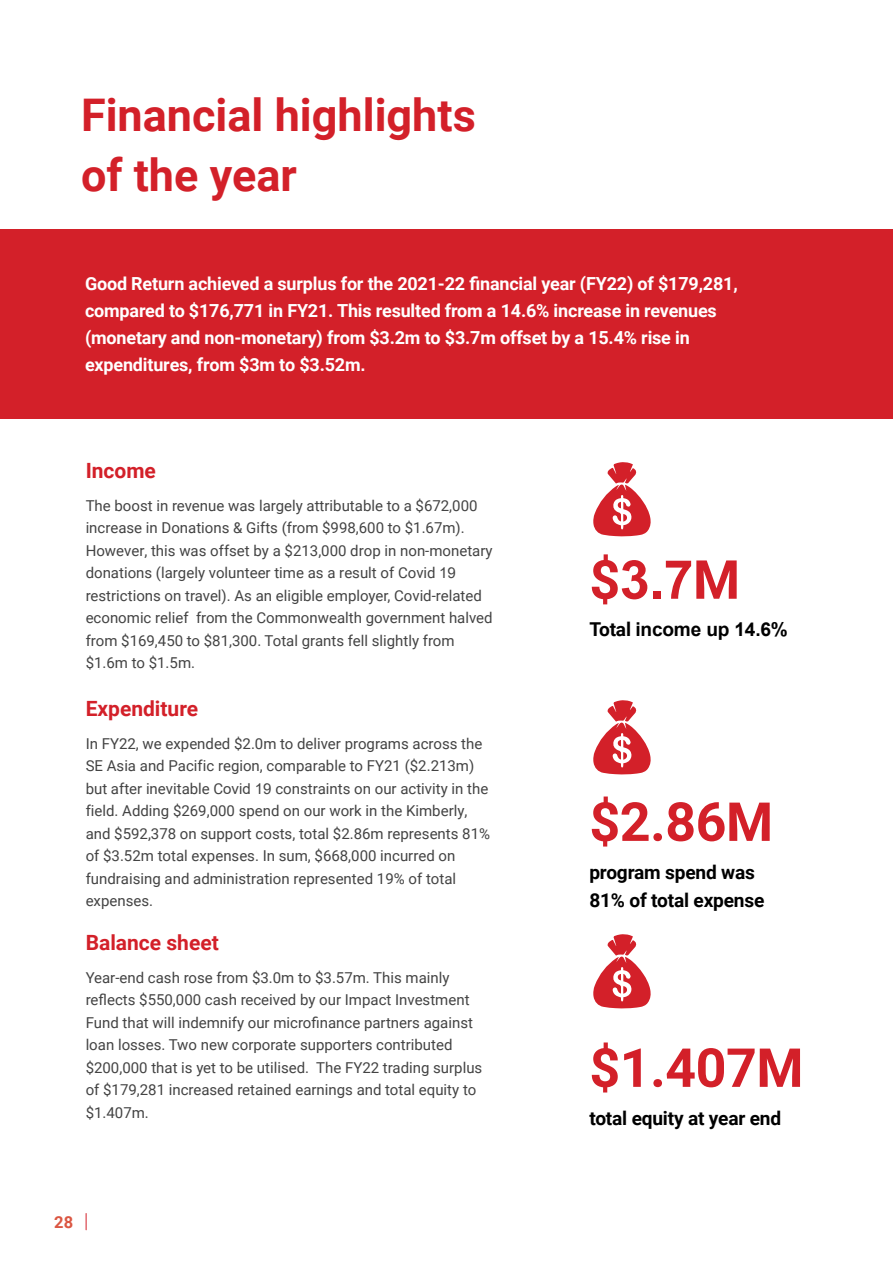
<style>
.page{position:relative;width:893px;height:1263px;background:#fff}
.page>*{position:absolute;margin:0;border:0;box-sizing:border-box;transform-origin:0 0}
.t1{font:700 53.85px "Roboto";letter-spacing:-.01em;color:#d32029}
.t2{font:700 53.85px "Arial";color:#d32029}
.t3{font:700 45px/60px "Roboto";color:#d32029}
.t4{font:700 21px "Roboto";color:#d32029}
.t5{font:700 19.05px/27.9px "Roboto";letter-spacing:-.01em;color:#000}
.t6{font:700 19.05px "Arial";letter-spacing:-.01em;color:#000}
.t7{font:700 18px/27px "Roboto";letter-spacing:-.01em;color:#fff}
.t8{font:700 16.5px "Roboto";color:#db5743}
.t9{font:15px/22.5px "Roboto";color:#434343}
.s1{font-family:"Arial"}
.s2{font-family:"Roboto"}
</style>
<div class="page">
<svg style="left:86px;top:1213px;width:1px;height:17px"></svg>
<div style="left:0;top:229px;width:893px;height:189px;background:#d32029"></div>
<svg style="left:593px;top:462px;width:58px;height:74px"></svg>
<svg style="left:593px;top:700px;width:58px;height:75px"></svg>
<svg style="left:593px;top:934px;width:58px;height:74px"></svg>
<p class="t3" style="left:81px;top:84px;width:396px">Financial highlights of the year</p>
<p class="t7" style="left:85px;top:269px;width:654px">Good Return achieved a surplus for the 2021-22 financial year (FY22) of $179,281, compared to $176,771 in FY21. This resulted from a 14.6% increase in revenues (monetary and non-monetary) from $3.2m to $3.7m offset by a 15.4% rise in expenditures, from $3m to $3.52m<span class="s1">.</span></p>
<p class="t4" style="left:86px;top:456px;width:72px">Income</p>
<p class="t9" style="left:86px;top:494px;width:408px">The boost in revenue was largely attributable to a $672,000 increase in Donations &amp; Gifts (from $998,600 to $1.67m).<br>However, this was offset by a $213,000 drop in non-monetary donations (largely volunteer time as a result of Covid <span class="s1">19 </span>restrictions on travel). As an eligible employer, Covid-related economic relief from the Commonwealth government halved from $169,450 to $81,300. Total grants fell slightly from $1.6m to $1.5m.</p>
<p class="t4" style="left:86px;top:694px;width:114px">Expenditure</p>
<p class="t9" style="left:86px;top:732px;width:406px">In FY22, we expended $2.0m to deliver programs across the SE Asia and Pacific region, comparable to FY21 ($2.213m) but after inevitable C<span class="s1">ovid 19</span> constraints on our activity in the field. Adding $269,000 spend on our work in the Kimberly, and $592,378 on support costs, total $2.86m represents 81% of $3.52m total expenses. In sum, $668,000 incurred on fundraising and administration represented 19% of total expenses.</p>
<p class="t4" style="left:86px;top:928px;width:135px">Balance sheet</p>
<p class="t9" style="left:86px;top:966px;width:398px">Year-end cash rose from $3.0m to $3.57m. This mainly reflects $550,000 cash received by our Impact Investment Fund that will indemnify our microfinance partners against loan losses. Two new corporate supporters contributed $200,000 that is yet to be utilised. The FY22 trading surplus of $179,281 increased retained earnings and total equity to $1.407m.</p>
<p class="t8" style="left:54px;top:1210px;width:20px">28</p>
<p class="t2" style="left:589px;top:542px;width:152px"><span class="s2">$</span>3.7<span class="s2">M</span></p>
<p class="t6" style="left:589px;top:616px;width:200px"><span class="s2">Total</span> income up 14.6%</p>
<p class="t1" style="left:589px;top:784px;width:185px">$2.86M</p>
<p class="t5" style="left:589px;top:858px;width:177px">program spend was<br>81% of total expense</p>
<p class="t1" style="left:589px;top:1030px;width:216px">$1.407M</p>
<p class="t5" style="left:589px;top:1104px;width:193px">total equity at year end</p>
</div>
